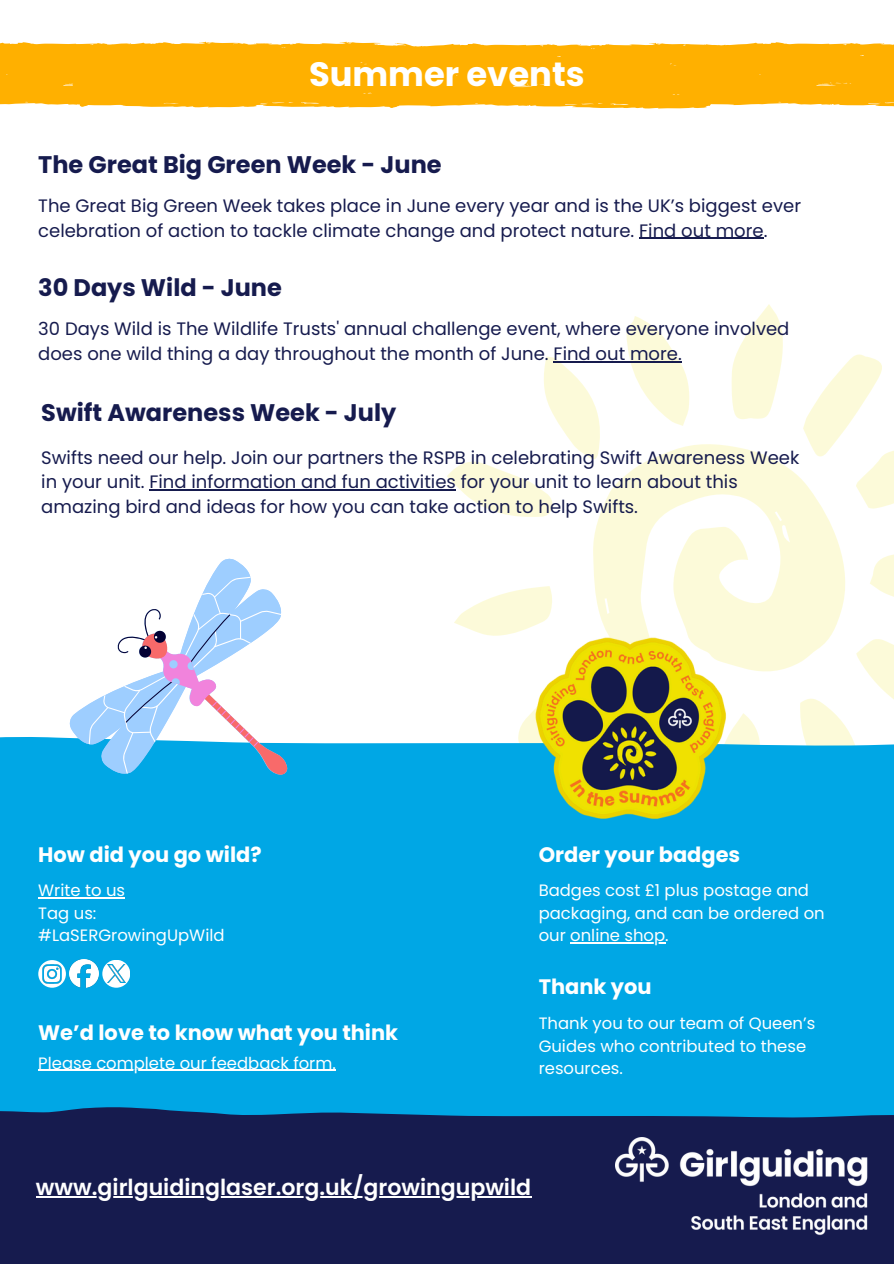
<style>
.page{position:relative;width:894px;height:1264px;background:#fff}
.page>*{position:absolute;margin:0;border:0;box-sizing:border-box;transform-origin:0 0}
.t1{font:700 33.75px "Poppins";color:#fff}
.t2{font:700 24px "Poppins";color:#161b4e}
.t3{font:600 22.05px "Poppins";color:#fff}
.t4{font:700 21px "Poppins";color:#fff}
.t5{font:18px/24.8px "Poppins";color:#161b4e}
.t6{font:16.5px/22.5px "Poppins";color:#fff}
</style>
<div class="page">
<svg style="left:593px;top:444px;width:252px;height:228px;fill:#fcfad9"></svg>
<svg style="left:731px;top:304px;width:52px;height:115px"></svg>
<svg style="left:870px;top:555px;width:23px;height:42px"></svg>
<svg style="left:626px;top:316px;width:64px;height:110px"></svg>
<svg style="left:798px;top:638px;width:95px;height:89px"></svg>
<svg style="left:802px;top:354px;width:91px;height:154px"></svg>
<svg style="left:521px;top:712px;width:11px;height:15px"></svg>
<svg style="left:734px;top:713px;width:21px;height:14px"></svg>
<svg style="left:446px;top:356px;width:155px;height:162px"></svg>
<svg style="left:454px;top:586px;width:98px;height:50px"></svg>
<div style="left:0;top:727px;width:893px;height:379px;background:#00a7e5"></div>
<svg style="left:0;top:1106px;width:893px;height:157px;background:#152458"></svg>
<img style="left:615px;top:1137px;width:252px;height:102px">
<img style="left:532px;top:633px;width:200px;height:189px">
<svg style="left:102px;top:959px;width:28px;height:28px"></svg>
<img style="left:107px;top:964px;width:18px;height:18px">
<img style="left:70px;top:959px;width:28px;height:28px">
<div style="left:38px;top:960px;width:28px;height:27px;background:#fff;border-radius:50%"></div>
<img style="left:42px;top:963px;width:20px;height:21px">
<svg style="left:0;top:42px;width:893px;height:67px;background:#ffb614"></svg>
<svg style="left:69px;top:558px;width:219px;height:217px"></svg>
<hr style="left:36px;top:1196px;width:495px;height:1px;background:#fff">
<hr style="left:639px;top:238px;width:124px;height:1px;background:#161b4e">
<hr style="left:553px;top:361px;width:128px;height:1px;background:#161b4e">
<hr style="left:149px;top:489px;width:307px;height:1px;background:#161b4e">
<hr style="left:38px;top:1069px;width:298px;height:1px;background:#fff">
<hr style="left:38px;top:897px;width:87px;height:1px;background:#fff">
<hr style="left:570px;top:942px;width:95px;height:1px;background:#fff">
<h1 class="t1" style="left:309px;top:51px;width:277px">Summer events</h1>
<p class="t2" style="left:38px;top:148px;width:405px">The Great Big Green Week - June</p>
<h2 class="t5" style="left:38px;top:193px;width:764px">The Great Big Green Week takes place in June every year and is the UK’s biggest ever celebration of action to tackle climate change and protect nature. Find out more.</h2>
<p class="t2" style="left:38px;top:270px;width:245px">30 Days Wild - June</p>
<h2 class="t5" style="left:38px;top:316px;width:752px">30 Days Wild is The Wildlife Trusts' annual challenge event, where everyone involved does one wild thing a day throughout the month of June. Find out more.</h2>
<p class="t2" style="left:41px;top:395px;width:356px">Swift Awareness Week - July</p>
<p class="t5" style="left:41px;top:445px;width:759px">Swifts need our help. Join our partners the RSPB in celebrating Swift Awareness Week in your unit. Find information and fun activities for your unit to learn about this amazing bird and ideas for how you can take action to help Swifts.</p>
<p class="t4" style="left:38px;top:840px;width:225px">How did you go wild?</p>
<p class="t6" style="left:38px;top:879px;width:88px">Write to us</p>
<p class="t6" style="left:38px;top:901px;width:60px">Tag us:</p>
<h3 class="t6" style="left:38px;top:924px;width:188px">#LaSERGrowingUpWild</h3>
<h2 class="t4" style="left:38px;top:1017px;width:361px">We’d love to know what you think</h2>
<p class="t6" style="left:38px;top:1051px;width:299px">Please complete our feedback form.</p>
<p class="t4" style="left:538px;top:839px;width:203px">Order your badges</p>
<p class="t6" style="left:538px;top:879px;width:287px">Badges cost £1 plus postage and packaging, and can be ordered on our online shop.</p>
<p class="t4" style="left:538px;top:972px;width:114px">Thank you</p>
<p class="t6" style="left:538px;top:1011px;width:278px">Thank you to our team of Queen’s<br>Guides who contributed to these resources.</p>
<p class="t3" style="left:36px;top:1172px;width:496px">www.girlguidinglaser.org.uk/growingupwild</p>
</div>
